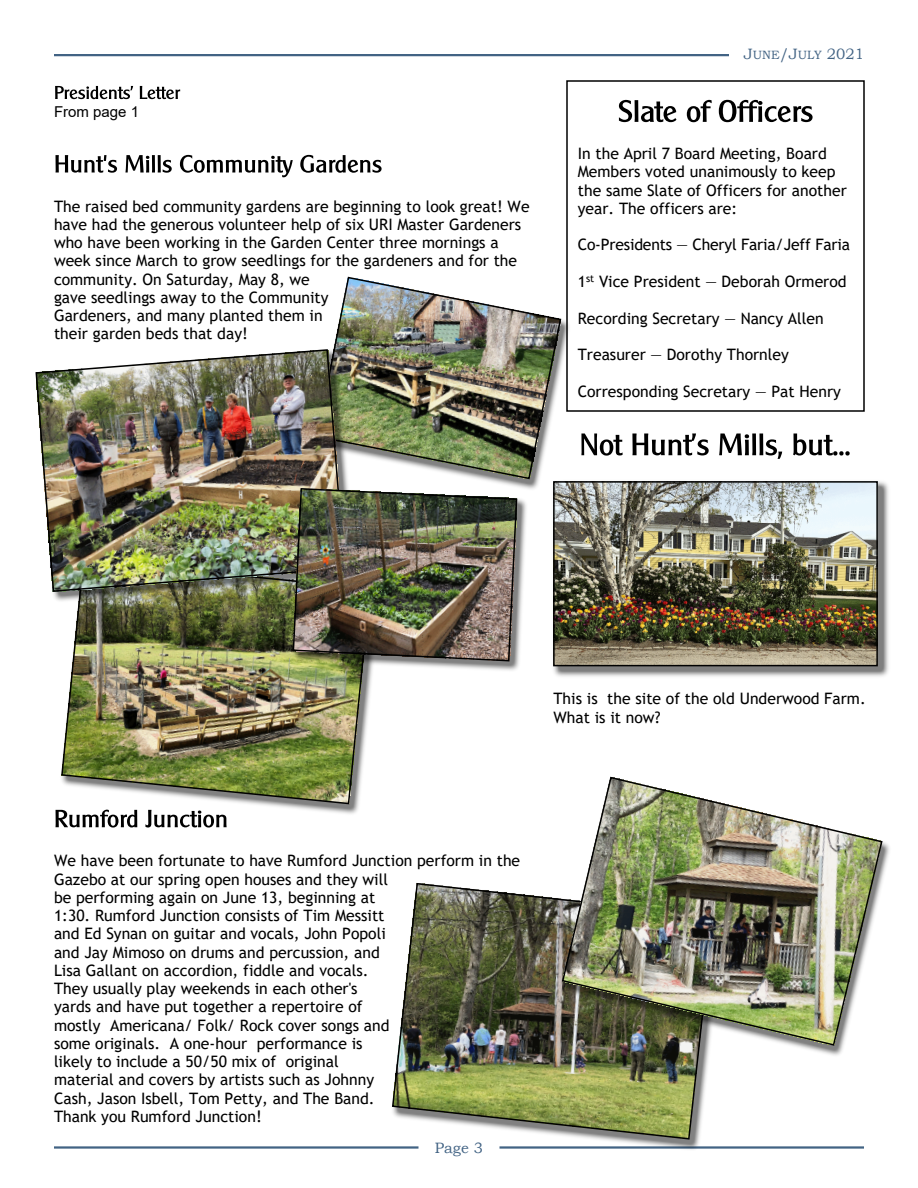
<style>
.page{position:relative;width:918px;height:1188px;background:#fff}
.page>*{position:absolute;margin:0;border:0;box-sizing:border-box;transform-origin:0 0}
.t1{font:15.75px/18.3px "Trebuchet MS";color:#000}
.t2{font:15px "Bookman Old Style";color:#426384}
.t3{font:15px "Arial";color:#000}
.s1{font-size:12px}
</style>
<div class="page">
<img style="left:58px;top:805px;width:301px;height:14px">
<img style="left:61px;top:606px;width:311px;height:199px">
<hr style="left:54px;top:1146px;width:364px;height:3px;background:#426384">
<hr style="left:500px;top:1146px;width:364px;height:3px;background:#426384">
<hr style="left:54px;top:54px;width:675px;height:2px;background:#426384">
<svg style="left:619px;top:100px;width:57px;height:22px"></svg>
<svg style="left:687px;top:100px;width:25px;height:22px"></svg>
<svg style="left:719px;top:100px;width:94px;height:22px"></svg>
<svg style="left:56px;top:155px;width:61px;height:18px"></svg>
<svg style="left:125px;top:155px;width:47px;height:18px"></svg>
<svg style="left:180px;top:155px;width:113px;height:22px"></svg>
<svg style="left:300px;top:155px;width:82px;height:18px"></svg>
<svg style="left:55px;top:86px;width:78px;height:13px"></svg>
<svg style="left:140px;top:86px;width:40px;height:13px"></svg>
<svg style="left:56px;top:810px;width:81px;height:18px"></svg>
<svg style="left:145px;top:810px;width:82px;height:18px"></svg>
<img style="left:388px;top:1140px;width:340px;height:10px">
<img style="left:392px;top:883px;width:316px;height:257px">
<img style="left:557px;top:842px;width:333px;height:220px">
<img style="left:561px;top:776px;width:322px;height:271px">
<img style="left:553px;top:481px;width:336px;height:196px">
<img style="left:556px;top:484px;width:319px;height:179px">
<div style="left:553px;top:481px;width:325px;height:185px;border:2px solid #000"></div>
<svg style="left:581px;top:434px;width:42px;height:22px"></svg>
<svg style="left:632px;top:434px;width:77px;height:21px"></svg>
<svg style="left:719px;top:434px;width:63px;height:25px"></svg>
<svg style="left:793px;top:434px;width:57px;height:22px"></svg>
<img style="left:485px;top:274px;width:90px;height:221px">
<img style="left:334px;top:276px;width:228px;height:204px">
<img style="left:53px;top:346px;width:307px;height:260px">
<img style="left:35px;top:348px;width:311px;height:245px">
<img style="left:290px;top:486px;width:241px;height:190px">
<img style="left:292px;top:487px;width:226px;height:175px">
<p class="t3" style="left:54px;top:106px;width:87px">From page 1</p>
<p class="t1" style="left:54px;top:198px;width:477px">The raised bed community gardens are beginning to look great! We have had the generous volunteer help of six URI Master Gardeners who have been working in the Garden Center three mornings a week since March to grow seedlings for the gardeners and for the community. On Saturday, May 8, we<br>gave seedlings away to the Community<br>Gardeners, and many planted them in<br>their garden beds that day!</p>
<p class="t2" style="left:744px;top:49px;width:122px">J<span class="s1">UNE</span>/J<span class="s1">ULY</span> 2021</p>
<p class="t1" style="left:578px;top:146px;width:271px">In the April 7 Board Meeting, Board<br>Members voted unanimously to keep the same Slate of Officers for another year. The officers are:</p>
<p class="t1" style="left:578px;top:237px;width:274px">Co-Presidents — Cheryl Faria/Jeff Faria</p>
<p class="t1" style="left:578px;top:274px;width:270px">1<sup>st</sup> Vice President — Deborah Ormerod</p>
<p class="t1" style="left:578px;top:310px;width:247px">Recording Secretary — Nancy Allen</p>
<p class="t1" style="left:578px;top:347px;width:213px">Treasurer — Dorothy Thornley</p>
<p class="t1" style="left:578px;top:383px;width:265px">Corresponding Secretary — Pat Henry</p>
<p class="t1" style="left:554px;top:691px;width:314px">This is the site of the old Underwood Farm.<br>What is it now?</p>
<p class="t1" style="left:54px;top:853px;width:468px">We have been fortunate to have Rumford Junction perform in the Gazebo at our spring open houses and they will<br>be performing again on June 13, beginning at<br>1:30. Rumford Junction consists of Tim Messitt<br>and Ed Synan on guitar and vocals, John Popoli<br>and Jay Mimoso on drums and percussion, and<br>Lisa Gallant on accordion, fiddle and vocals.<br>They usually play weekends in each other's<br>yards and have put together a repertoire of<br>mostly Americana/ Folk/ Rock cover songs and<br>some originals. A one-hour performance is<br>likely to include a 50/50 mix of original<br>material and covers by artists such as Johnny<br>Cash, Jason Isbell, Tom Petty, and The Band.<br>Thank you Rumford Junction!</p>
<p class="t2" style="left:435px;top:1142px;width:50px">Page 3</p>
</div>
